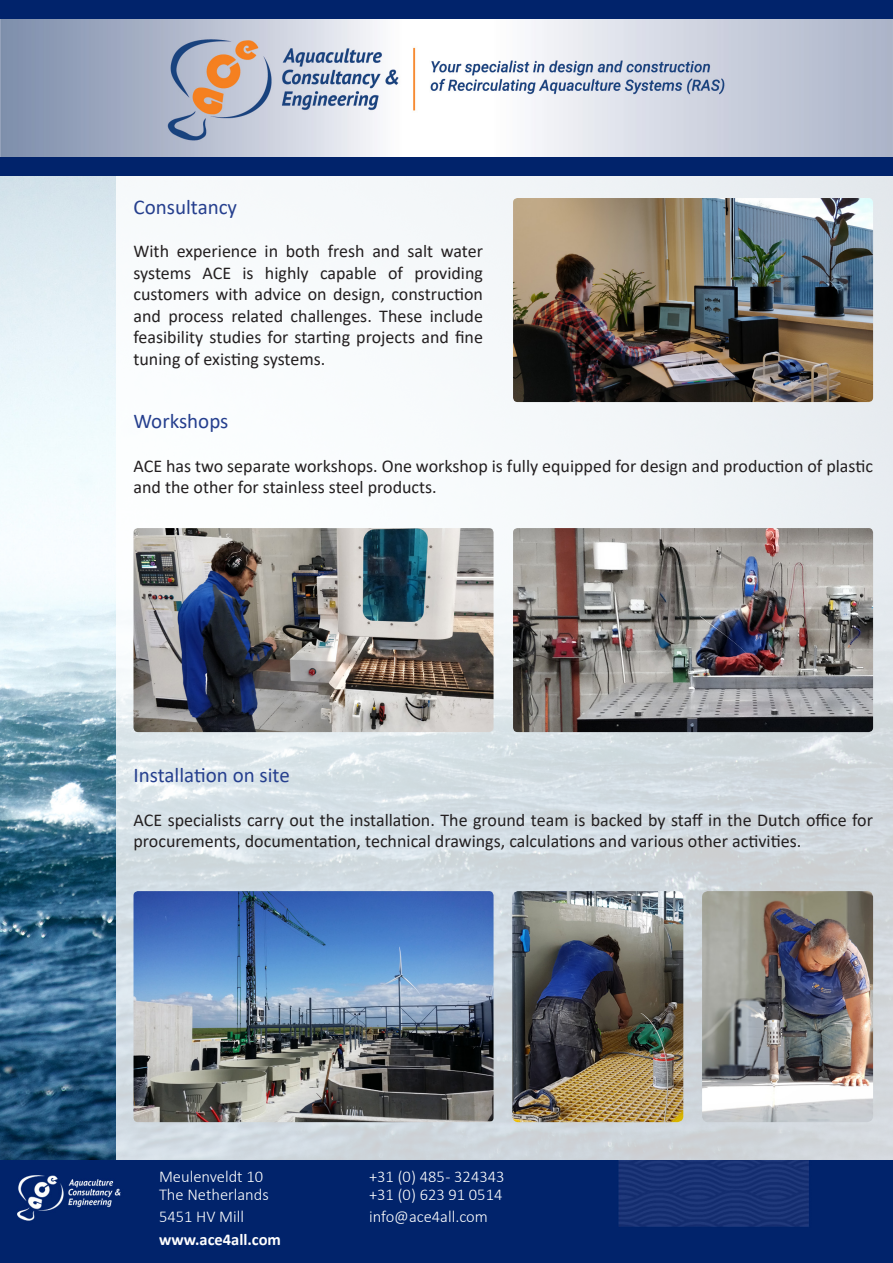
<style>
.page{position:relative;width:893px;height:1263px;background:#fff}
.page>*{position:absolute;margin:0;border:0;box-sizing:border-box;transform-origin:0 0}
.t1{font:21px "Calibri";color:#253f8e}
.t2{font:18px/21.6px "Calibri";color:#231f20}
.t3{font:300 16.5px "Calibri";color:#fff}
.t4{font:700 16.5px "Calibri";color:#fff}
</style>
<div class="page">
<img style="left:0;top:176px;width:893px;height:984px">
<img style="left:0;top:1160px;width:893px;height:103px">
<img style="left:0;top:18px;width:893px;height:140px">
<div style="left:0;top:158px;width:893px;height:18px;background:#01236b"></div>
<div style="left:0;top:0;width:893px;height:18px;background:#01236b"></div>
<img style="left:513px;top:528px;width:360px;height:204px">
<img style="left:134px;top:528px;width:360px;height:204px">
<img style="left:134px;top:891px;width:360px;height:231px">
<img style="left:702px;top:891px;width:171px;height:231px">
<img style="left:513px;top:198px;width:360px;height:204px">
<img style="left:512px;top:891px;width:171px;height:231px">
<p class="t1" style="left:134px;top:192px;width:105px">Consultancy</p>
<p class="t2" style="left:134px;top:240px;width:351px;text-align:justify">With experience in both fresh and salt water systems ACE is highly capable of providing customers with advice on design, construction and process related challenges. These include feasibility studies for starting projects and fine tuning of existing systems.</p>
<p class="t1" style="left:134px;top:407px;width:97px">Workshops</p>
<p class="t2" style="left:134px;top:454px;width:741px">ACE has two separate workshops. One workshop is fully equipped for design and production of plastic and the other for stainless steel products.</p>
<p class="t1" style="left:134px;top:761px;width:158px">Installation on site</p>
<p class="t2" style="left:134px;top:808px;width:741px">ACE specialists carry out the installation. The ground team is backed by staff in the Dutch office for procurements, documentation, technical drawings, calculations and various other activities.</p>
<p class="t3" style="left:159px;top:1166px;width:106px">Meulenveldt 10</p>
<p class="t3" style="left:369px;top:1166px;width:137px">+31 (0) 485 - 324343</p>
<p class="t3" style="left:159px;top:1184px;width:111px">The Netherlands</p>
<p class="t3" style="left:369px;top:1184px;width:135px">+31 (0) 623 91 0514</p>
<p class="t3" style="left:159px;top:1206px;width:87px">5451 HV Mill</p>
<p class="t3" style="left:369px;top:1206px;width:120px">info@ace4all.com</p>
<p class="t4" style="left:159px;top:1227px;width:124px">www.ace4all.com</p>
</div>
